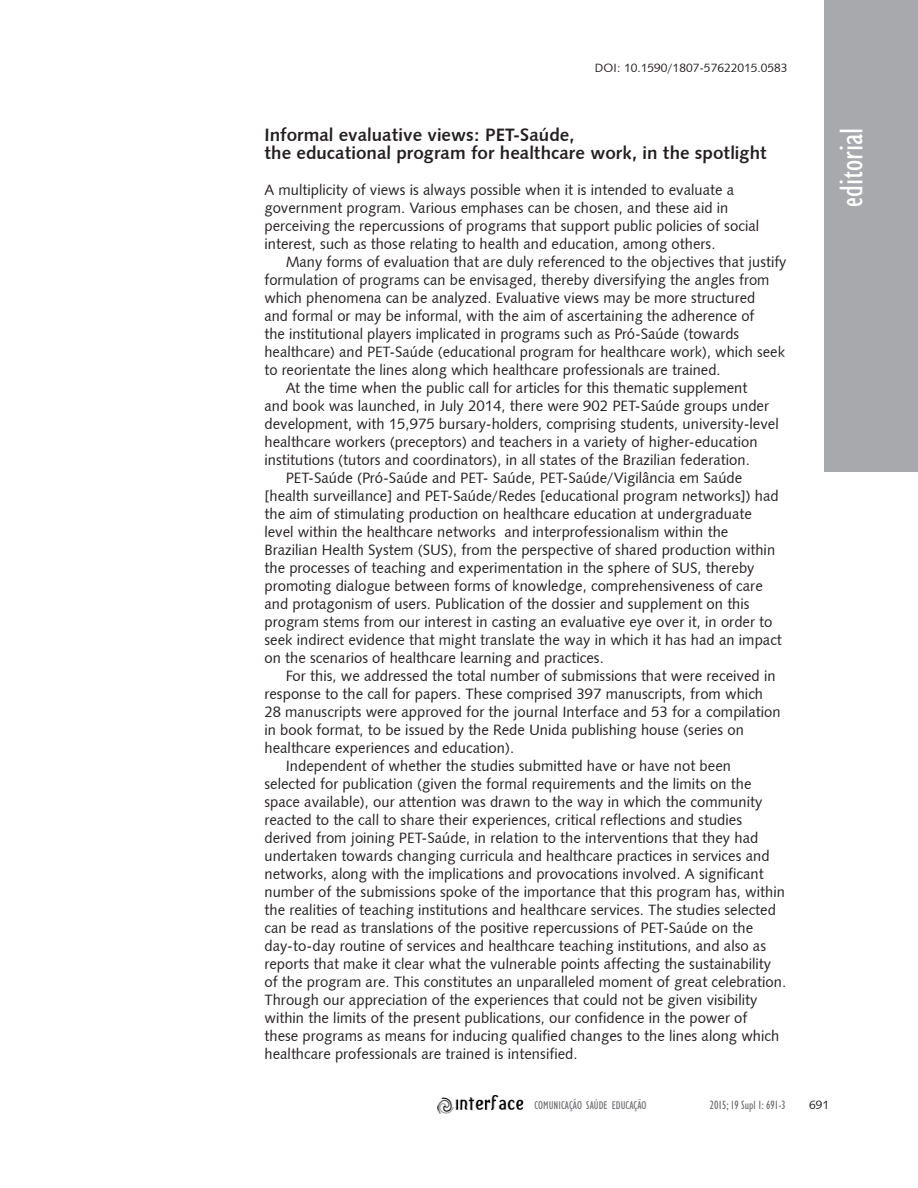
<style>
.page{position:relative;width:918px;height:1188px;background:#fff}
.page>*{position:absolute;margin:0;border:0;box-sizing:border-box;transform-origin:0 0}
.t1{font:condensed 33px "Humanist 521 BT";color:#fff}
.t2{font:18px/18px "Humanist 531 BT Bold A";color:#231f20}
.t3{font:15px/18px "Humanist 531 BT Roman A";color:#231f20}
.t4{font:12px "Humanist 531 BT Roman A";color:#231f20}
.t5{font:condensed 12px "Humanist 521 BT";color:#6c6d70}
.t6{font:condensed 11.25px "Humanist 521 BT";color:#6c6d70}
</style>
<div class="page">
<img style="left:437px;top:1095px;width:87px;height:18px">
<div style="left:825px;top:0;width:93px;height:472px;background:#a8a9ad"></div>
<p class="t4" style="left:595px;top:61px;width:194px">DOI: 10.1590/1807-57622015.0583</p>
<p class="t2" style="left:264px;top:126px;width:504px">Informal evaluative views: PET-Saúde,<br>the educational program for healthcare work, in the spotlight</p>
<p class="t3" style="left:264px;top:181px;width:496px">A multiplicity of views is always possible when it is intended to evaluate a government program. Various emphases can be chosen, and these aid in perceiving the repercussions of programs that support public policies of social interest, such as those relating to health and education, among others.</p>
<p class="t3" style="left:286px;top:253px;width:502px">Many forms of evaluation that are duly referenced to the objectives that justify</p>
<p class="t3" style="left:264px;top:271px;width:507px">formulation of programs can be envisaged, thereby diversifying the angles from</p>
<p class="t3" style="left:264px;top:289px;width:492px">which phenomena can be analyzed. Evaluative views may be more structured</p>
<p class="t3" style="left:264px;top:307px;width:492px">and formal or may be informal, with the aim of ascertaining the adherence of</p>
<p class="t3" style="left:264px;top:325px;width:476px">the institutional players implicated in programs such as Pró-Saúde (towards</p>
<p class="t3" style="left:264px;top:343px;width:522px">healthcare) and PET-Saúde (educational program for healthcare work), which seek</p>
<p class="t3" style="left:264px;top:361px;width:458px">to reorientate the lines along which healthcare professionals are trained.</p>
<p class="t3" style="left:286px;top:379px;width:463px">At the time when the public call for articles for this thematic supplement</p>
<p class="t3" style="left:264px;top:397px;width:506px">and book was launched, in July 2014, there were 902 PET-Saúde groups under</p>
<p class="t3" style="left:264px;top:415px;width:516px">development, with 15,975 bursary-holders, comprising students, university-level</p>
<p class="t3" style="left:264px;top:433px;width:495px">healthcare workers (preceptors) and teachers in a variety of higher-education</p>
<p class="t3" style="left:264px;top:451px;width:487px">institutions (tutors and coordinators), in all states of the Brazilian federation.</p>
<p class="t3" style="left:286px;top:469px;width:458px">PET-Saúde (Pró-Saúde and PET- Saúde, PET-Saúde/Vigilância em Saúde</p>
<p class="t3" style="left:264px;top:487px;width:516px">[health surveillance] and PET-Saúde/Redes [educational program networks]) had</p>
<p class="t3" style="left:264px;top:505px;width:489px">the aim of stimulating production on healthcare education at undergraduate</p>
<p class="t3" style="left:264px;top:523px;width:466px">level within the healthcare networks and interprofessionalism within the</p>
<p class="t3" style="left:264px;top:541px;width:512px">Brazilian Health System (SUS), from the perspective of shared production within</p>
<p class="t3" style="left:264px;top:559px;width:492px">the processes of teaching and experimentation in the sphere of SUS, thereby</p>
<p class="t3" style="left:264px;top:577px;width:500px">promoting dialogue between forms of knowledge, comprehensiveness of care</p>
<p class="t3" style="left:264px;top:595px;width:487px">and protagonism of users. Publication of the dossier and supplement on this</p>
<p class="t3" style="left:264px;top:613px;width:510px">program stems from our interest in casting an evaluative eye over it, in order to</p>
<p class="t3" style="left:264px;top:631px;width:519px">seek indirect evidence that might translate the way in which it has had an impact</p>
<p class="t3" style="left:264px;top:649px;width:341px">on the scenarios of healthcare learning and practices.</p>
<p class="t3" style="left:286px;top:667px;width:491px">For this, we addressed the total number of submissions that were received in</p>
<p class="t3" style="left:264px;top:685px;width:500px">response to the call for papers. These comprised 397 manuscripts, from which</p>
<p class="t3" style="left:264px;top:703px;width:518px">28 manuscripts were approved for the journal Interface and 53 for a compilation</p>
<p class="t3" style="left:264px;top:721px;width:481px">in book format, to be issued by the Rede Unida publishing house (series on</p>
<p class="t3" style="left:264px;top:739px;width:251px">healthcare experiences and education).</p>
<p class="t3" style="left:286px;top:757px;width:447px">Independent of whether the studies submitted have or have not been</p>
<p class="t3" style="left:264px;top:775px;width:489px">selected for publication (given the formal requirements and the limits on the</p>
<p class="t3" style="left:264px;top:793px;width:500px">space available), our attention was drawn to the way in which the community</p>
<p class="t3" style="left:264px;top:811px;width:479px">reacted to the call to share their experiences, critical reflections and studies</p>
<p class="t3" style="left:264px;top:829px;width:495px">derived from joining PET-Saúde, in relation to the interventions that they had</p>
<p class="t3" style="left:264px;top:847px;width:507px">undertaken towards changing curricula and healthcare practices in services and</p>
<p class="t3" style="left:264px;top:865px;width:501px">networks, along with the implications and provocations involved. A significant</p>
<p class="t3" style="left:264px;top:883px;width:522px">number of the submissions spoke of the importance that this program has, within</p>
<p class="t3" style="left:264px;top:901px;width:513px">the realities of teaching institutions and healthcare services. The studies selected</p>
<p class="t3" style="left:264px;top:919px;width:490px">can be read as translations of the positive repercussions of PET-Saúde on the</p>
<p class="t3" style="left:264px;top:937px;width:503px">day-to-day routine of services and healthcare teaching institutions, and also as</p>
<p class="t3" style="left:264px;top:955px;width:508px">reports that make it clear what the vulnerable points affecting the sustainability</p>
<p class="t3" style="left:264px;top:973px;width:523px">of the program are. This constitutes an unparalleled moment of great celebration.</p>
<p class="t3" style="left:264px;top:991px;width:495px">Through our appreciation of the experiences that could not be given visibility</p>
<p class="t3" style="left:264px;top:1009px;width:485px">within the limits of the present publications, our confidence in the power of</p>
<p class="t3" style="left:264px;top:1027px;width:517px">these programs as means for inducing qualified changes to the lines along which</p>
<p class="t3" style="left:264px;top:1045px;width:315px">healthcare professionals are trained is intensified.</p>
<h1 class="t1" style="left:832px;top:207px;width:81px;rotate:-90deg">editorial</h1>
<p class="t6" style="left:534px;top:1098px;width:114px">COMUNICAÇÃO SAÚDE EDUCAÇÃO</p>
<p class="t5" style="left:710px;top:1098px;width:77px">2015; 19 Supl 1: 691-3</p>
<p class="t4" style="left:809px;top:1097px;width:22px">691</p>
</div>
